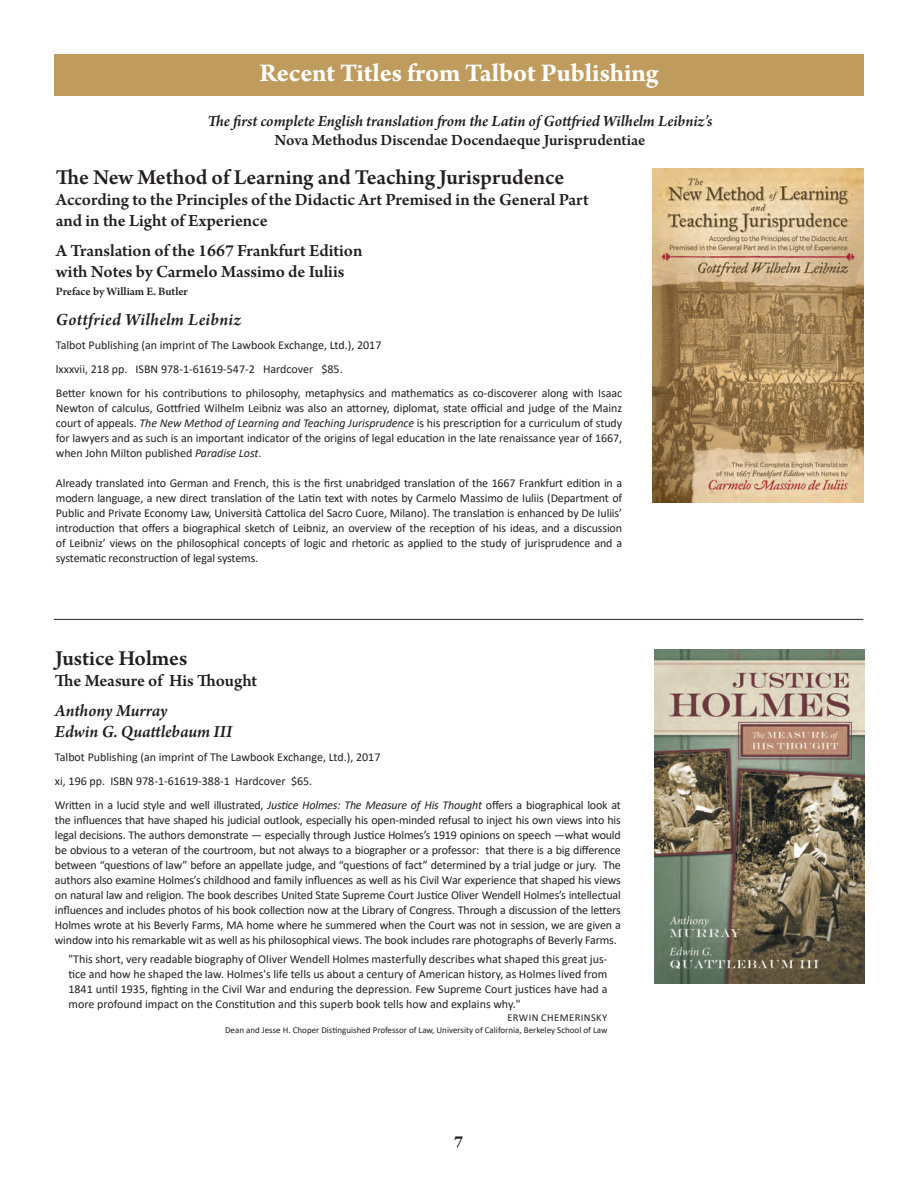
<style>
.page{position:relative;width:918px;height:1188px;background:#fff}
.page>*{position:absolute;margin:0;border:0;box-sizing:border-box;transform-origin:0 0}
.t1{font:700 27px "Arno Pro";color:#fff}
.t2{font:600 22.5px "Arno Pro";letter-spacing:-.005em;color:#231f20}
.t3{font:600 18px "Arno Pro";color:#231f20}
.t4{font:italic 600 18px "Arno Pro";letter-spacing:.005em;color:#231f20}
.t5{font:700 18px "Arno Pro";color:#231f20}
.t6{font:italic 600 16.5px "Arno Pro";letter-spacing:-.005em;color:#231f20}
.t7{font:600 16.5px "Arno Pro";letter-spacing:-.005em;color:#231f20}
.t8{font:12px/15px "Calibri";letter-spacing:-.005em;color:#231f20;text-align:justify}
.t9{font:600 12px "Arno Pro";letter-spacing:-.005em;color:#231f20}
.t10{font:10.5px "Calibri";letter-spacing:.04em;color:#231f20}
.t11{font:9px "Calibri";color:#231f20}
.s1{font-style:italic}
</style>
<div class="page">
<div style="left:54px;top:55px;width:810px;height:41px;background:#bf9c5e"></div>
<hr style="left:54px;top:619px;width:809px;height:1px;background:#231f20">
<img style="left:652px;top:169px;width:212px;height:333px">
<img style="left:654px;top:649px;width:210px;height:334px">
<h1 class="t1" style="left:259px;top:57px;width:401px">Recent Titles from Talbot Publishing</h1>
<p class="t6" style="left:207px;top:111px;width:506px">The first complete English translation from the Latin of Gottfried Wilhelm Leibniz’s</p>
<p class="t7" style="left:275px;top:131px;width:372px">Nova Methodus Discendae Docendaeque Jurisprudentiae</p>
<p class="t2" style="left:56px;top:164px;width:510px">The New Method of Learning and Teaching Jurisprudence</p>
<p class="t3" style="left:56px;top:189px;width:534px">According to the Principles of the Didactic Art Premised in the General Part</p>
<p class="t3" style="left:56px;top:210px;width:213px">and in the Light of Experience</p>
<p class="t3" style="left:56px;top:240px;width:308px">A Translation of the 1667 Frankfurt Edition</p>
<p class="t3" style="left:56px;top:261px;width:290px">with Notes by Carmelo Massimo de Iuliis</p>
<p class="t9" style="left:56px;top:284px;width:134px">Preface by William E. Butler</p>
<p class="t4" style="left:56px;top:309px;width:187px">Gottfried Wilhelm Leibniz</p>
<p class="t8" style="left:56px;top:337px;width:327px">Talbot Publishing (an imprint of The Lawbook Exchange, Ltd.), 2017</p>
<p class="t8" style="left:56px;top:361px;width:288px">lxxxvii, 218 pp. ISBN 978-1-61619-547-2 Hardcover $85.</p>
<p class="t8" style="left:56px;top:385px;width:568px">Better known for his contributions to philosophy, metaphysics and mathematics as co-discoverer along with Isaac Newton of calculus, Gottfried Wilhelm Leibniz was also an attorney, diplomat, state official and judge of the Mainz court of appeals. <span class="s1">The New Method of Learning and Teaching Jurisprudence</span> is his prescription for a curriculum of study for lawyers and as such is an important indicator of the origins of legal education in the late renaissance year of 1667, when John Milton published <span class="s1">Paradise Lost</span>.</p>
<p class="t8" style="left:56px;top:475px;width:568px">Already translated into German and French, this is the first unabridged translation of the 1667 Frankfurt edition in a modern language, a new direct translation of the Latin text with notes by Carmelo Massimo de Iuliis (Department of Public and Private Economy Law, Università Cattolica del Sacro Cuore, Milano). The translation is enhanced by De Iuliis’ introduction that offers a biographical sketch of Leibniz, an overview of the reception of his ideas, and a discussion of Leibniz’ views on the philosophical concepts of logic and rhetoric as applied to the study of jurisprudence and a systematic reconstruction of legal systems.</p>
<p class="t2" style="left:55px;top:645px;width:134px">Justice Holmes</p>
<p class="t3" style="left:55px;top:670px;width:204px">The Measure of His Thought</p>
<p class="t4" style="left:55px;top:700px;width:114px">Anthony Murray</p>
<p class="t4" style="left:55px;top:721px;width:179px">Edwin G. Quattlebaum III</p>
<p class="t8" style="left:55px;top:749px;width:327px">Talbot Publishing (an imprint of The Lawbook Exchange, Ltd.), 2017</p>
<p class="t8" style="left:55px;top:773px;width:259px">xi, 196 pp. ISBN 978-1-61619-388-1 Hardcover $65.</p>
<p class="t8" style="left:55px;top:797px;width:568px">Written in a lucid style and well illustrated, <span class="s1">Justice Holmes: The Measure of His Thought</span> offers a biographical look at the influences that have shaped his judicial outlook, especially his open-minded refusal to inject his own views into his legal decisions. The authors demonstrate — especially through Justice Holmes’s 1919 opinions on speech —what would be obvious to a veteran of the courtroom, but not always to a biographer or a professor: that there is a big difference between “questions of law” before an appellate judge, and “questions of fact” determined by a trial judge or jury. The authors also examine Holmes’s childhood and family influences as well as his Civil War experience that shaped his views on natural law and religion. The book describes United State Supreme Court Justice Oliver Wendell Holmes’s intellectual influences and includes photos of his book collection now at the Library of Congress. Through a discussion of the letters Holmes wrote at his Beverly Farms, MA home where he summered when the Court was not in session, we are given a window into his remarkable wit as well as his philosophical views. The book includes rare photographs of Beverly Farms.</p>
<p class="t8" style="left:68px;top:951px;width:541px">"This short, very readable biography of Oliver Wendell Holmes masterfully describes what shaped this great jus&shy;tice and how he shaped the law. Holmes's life tells us about a century of American history, as Holmes lived from 1841 until 1935, fighting in the Civil War and enduring the depression. Few Supreme Court justices have had a more profound impact on the Constitution and this superb book tells how and explains why."</p>
<p class="t10" style="left:507px;top:1011px;width:101px">ERWIN CHEMERINSKY</p>
<p class="t11" style="left:225px;top:1024px;width:384px">Dean and Jesse H. Choper Distinguished Professor of Law, University of California, Berkeley School of Law</p>
<h3 class="t5" style="left:454px;top:1131px;width:11px">7</h3>
</div>
